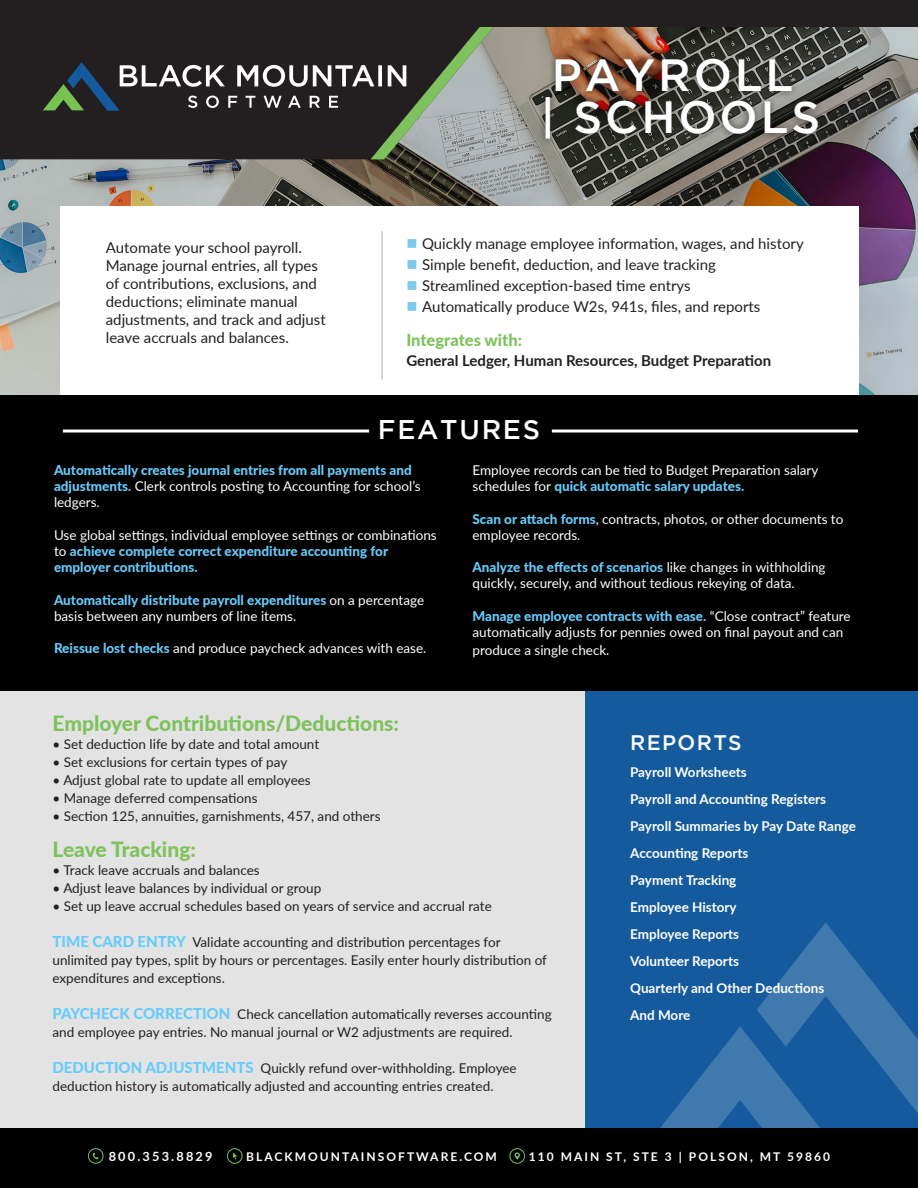
<style>
.page{position:relative;width:918px;height:1188px;background:#fff}
.page>*{position:absolute;margin:0;border:0;box-sizing:border-box;transform-origin:0 0}
.t1{font:500 45px "Gotham";letter-spacing:.065em;color:#fff}
.t2{font:500 27px "Gotham";letter-spacing:.065em;color:#fff}
.t3{font:800 21px "Lato";color:#7dc25c}
.t4{font:500 21px "Gotham";letter-spacing:.065em;color:#fff}
.t5{font:800 16.5px "Lato";color:#7dc25c}
.t6{font:15px/18px "Lato";color:#231f20}
.t7{font:700 15px "Lato";color:#231f20}
.t8{font:13.5px/18px "Lato";color:#231f20}
.t9{font:13.5px/16.2px "Lato";color:#fff}
.t10{font:800 13.5px/16.2px "Lato";color:#66ccfc}
.t11{font:700 13.5px "Lato";color:#fff}
.t12{font:700 12.75px "Lato";letter-spacing:.17em;color:#fff}
.t13{font:700 12px "Lato";letter-spacing:.17em;color:#fff}
.s1{color:#79c9f0}
.s2{font-weight:400;color:#fff}
.s3{font-weight:800;color:#66ccfc}
.s4{font-weight:800;font-size:15px;color:#66ccfc}
</style>
<div class="page">
<div style="left:0;top:691px;width:616px;height:479px;background:#e3e3e3"></div>
<div style="left:585px;top:691px;width:333px;height:441px;background:#145a9c"></div>
<svg style="left:642px;top:922px;width:276px;height:207px"></svg>
<img style="left:0;top:159px;width:918px;height:236px">
<svg style="left:0;top:0;width:918px;height:159px;background:#4c4745"></svg>
<svg style="left:43px;top:27px;width:450px;height:132px;background:#40413e"></svg>
<div style="left:537px;top:51px;width:288px;height:96px;background:#231f20;opacity:.75"></div>
<div style="left:60px;top:206px;width:798px;height:287px;background:#fff"></div>
<div style="left:0;top:395px;width:918px;height:296px;background:#000"></div>
<div style="left:0;top:1129px;width:918px;height:59px;background:#000"></div>
<svg style="left:88px;top:1148px;width:16px;height:16px"></svg>
<svg style="left:227px;top:1148px;width:16px;height:16px"></svg>
<svg style="left:509px;top:1148px;width:16px;height:16px"></svg>
<hr style="left:381px;top:231px;width:2px;height:148px;background:#231f20">
<hr style="left:552px;top:430px;width:306px;height:3px;background:#fff">
<hr style="left:63px;top:430px;width:306px;height:3px;background:#fff">
<p class="t1" style="left:552px;top:50px;width:243px">PAYROLL</p>
<p class="t1" style="left:540px;top:92px;width:281px">| SCHOOLS</p>
<p class="t6" style="left:106px;top:237px;width:221px">Automate your school payroll.<br>Manage journal entries, all types of contributions, exclusions, and deductions; eliminate manual adjustments, and track and adjust leave accruals and balances.</p>
<p class="t6" style="left:406px;top:234px;width:399px"><span class="s1">■</span> Quickly manage employee information, wages, and history</p>
<p class="t6" style="left:406px;top:255px;width:311px"><span class="s1">■</span> Simple benefit, deduction, and leave tracking</p>
<p class="t6" style="left:406px;top:276px;width:286px"><span class="s1">■</span> Streamlined exception-based time entrys</p>
<p class="t6" style="left:406px;top:297px;width:356px"><span class="s1">■</span> Automatically produce W2s, 941s, files, and reports</p>
<p class="t5" style="left:406px;top:328px;width:117px">Integrates with:</p>
<p class="t7" style="left:406px;top:349px;width:366px">General Ledger, Human Resources, Budget Preparation</p>
<p class="t2" style="left:378px;top:414px;width:164px">FEATURES</p>
<p class="t10" style="left:54px;top:461px;width:368px">Automatically creates journal entries from all payments and adjustments. <span class="s2">Clerk controls posting to Accounting for school’s ledgers.</span></p>
<p class="t10" style="left:54px;top:526px;width:384px"><span class="s2">Use global settings, individual employee settings or combinations to</span> achieve complete correct expenditure accounting for employer contributions.</p>
<p class="t9" style="left:54px;top:591px;width:372px"><span class="s3">Automatically distribute payroll expenditures</span> on a percentage basis between any numbers of line items.</p>
<p class="t9" style="left:54px;top:640px;width:374px"><span class="s3">Reissue lost checks</span> and produce paycheck advances with ease.</p>
<p class="t9" style="left:472px;top:461px;width:347px">Employee records can be tied to Budget Preparation salary schedules for <span class="s3">quick automatic salary updates.</span></p>
<p class="t9" style="left:472px;top:510px;width:372px"><span class="s3">Scan or attach forms</span>, contracts, photos, or other documents to employee records.</p>
<p class="t9" style="left:472px;top:559px;width:355px"><span class="s3">Analyze the effects of scenarios</span> like changes in withholding quickly, securely, and without tedious rekeying of data.</p>
<p class="t9" style="left:472px;top:607px;width:380px"><span class="s3">Manage employee contracts with ease.</span> “Close contract” feature automatically adjusts for pennies owed on final payout and can</p>
<p class="t9" style="left:472px;top:641px;width:139px">produce a single check.</p>
<p class="t3" style="left:52px;top:708px;width:348px">Employer Contributions/Deductions:</p>
<p class="t8" style="left:52px;top:734px;width:268px">• Set deduction life by date and total amount</p>
<p class="t8" style="left:52px;top:752px;width:236px">• Set exclusions for certain types of pay</p>
<p class="t8" style="left:52px;top:770px;width:260px">• Adjust global rate to update all employees</p>
<p class="t8" style="left:52px;top:788px;width:207px">• Manage deferred compensations</p>
<p class="t8" style="left:52px;top:806px;width:330px">• Section 125, annuities, garnishments, 457, and others</p>
<p class="t3" style="left:52px;top:834px;width:145px">Leave Tracking:</p>
<p class="t8" style="left:52px;top:860px;width:209px">• Track leave accruals and balances</p>
<p class="t8" style="left:52px;top:878px;width:270px">• Adjust leave balances by individual or group</p>
<p class="t8" style="left:52px;top:896px;width:441px">• Set up leave accrual schedules based on years of service and accrual rate</p>
<p class="t8" style="left:52px;top:932px;width:496px"><span class="s4">TIME CARD ENTRY</span> Validate accounting and distribution percentages for unlimited pay types, split by hours or percentages. Easily enter hourly distribution of expenditures and exceptions.</p>
<p class="t8" style="left:52px;top:1004px;width:501px"><span class="s4">PAYCHECK CORRECTION</span> Check cancellation automatically reverses accounting and employee pay entries. No manual journal or W2 adjustments are required.</p>
<p class="t8" style="left:52px;top:1058px;width:466px"><span class="s4">DEDUCTION ADJUSTMENTS</span> Quickly refund over-withholding. Employee deduction history is automatically adjusted and accounting entries created.</p>
<p class="t4" style="left:630px;top:730px;width:113px">REPORTS</p>
<p class="t11" style="left:630px;top:762px;width:118px">Payroll Worksheets</p>
<p class="t11" style="left:630px;top:789px;width:198px">Payroll and Accounting Registers</p>
<p class="t11" style="left:630px;top:816px;width:227px">Payroll Summaries by Pay Date Range</p>
<p class="t11" style="left:630px;top:843px;width:120px">Accounting Reports</p>
<p class="t11" style="left:630px;top:870px;width:108px">Payment Tracking</p>
<p class="t11" style="left:630px;top:897px;width:108px">Employee History</p>
<p class="t11" style="left:630px;top:924px;width:110px">Employee Reports</p>
<p class="t11" style="left:630px;top:951px;width:110px">Volunteer Reports</p>
<p class="t11" style="left:630px;top:978px;width:196px">Quarterly and Other Deductions</p>
<p class="t11" style="left:630px;top:1005px;width:62px">And More</p>
<p class="t12" style="left:109px;top:1147px;width:105px">800.353.8829</p>
<p class="t13" style="left:246px;top:1148px;width:252px">BLACKMOUNTAINSOFTWARE.COM</p>
<p class="t13" style="left:529px;top:1148px;width:303px">110 MAIN ST, STE 3 | POLSON, MT 59860</p>
</div>
